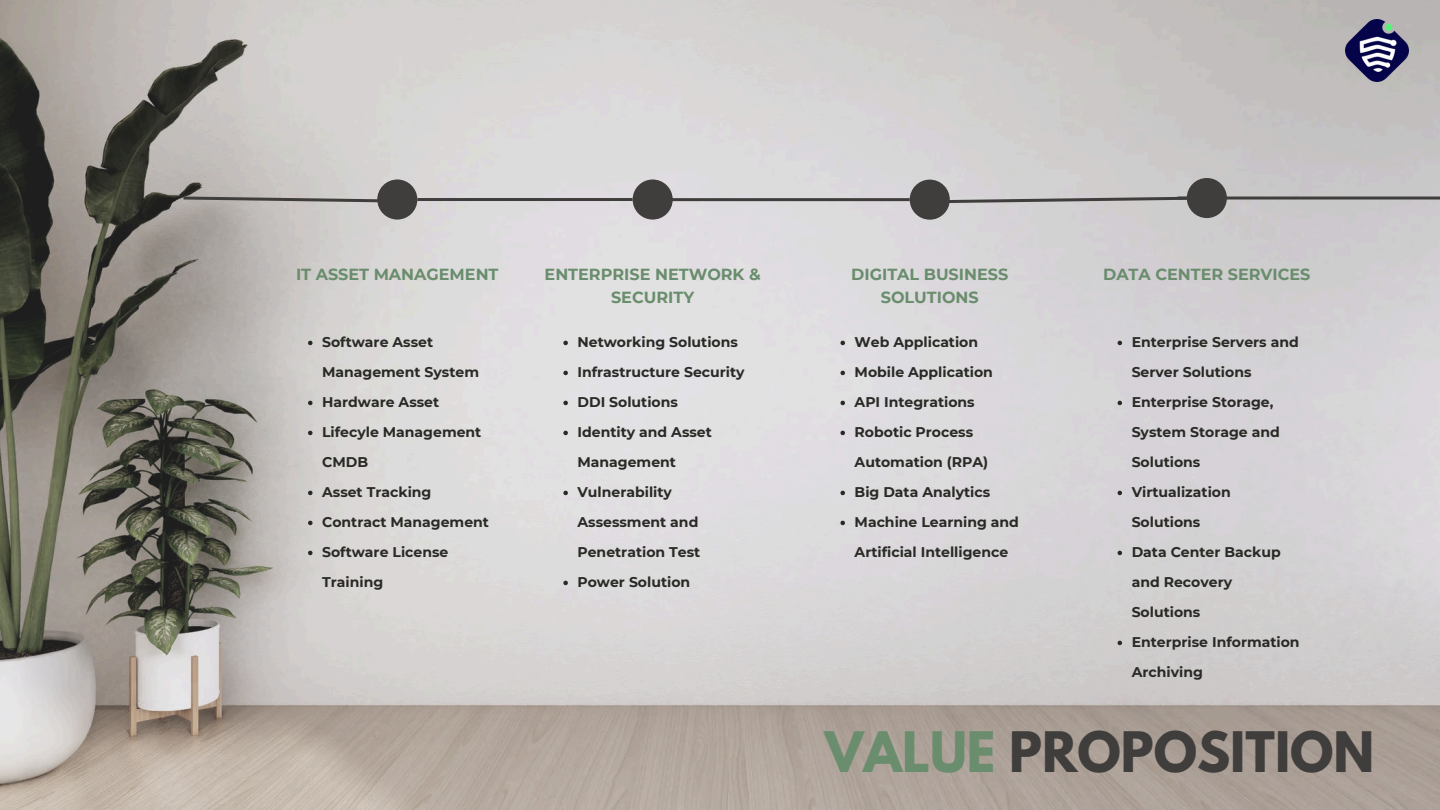
<style>
.page{position:relative;width:1440px;height:810px;background:#fff}
.page>*{position:absolute;margin:0;border:0;box-sizing:border-box;transform-origin:0 0}
.t1{font:700 49.4px "League Spartan";color:#403e3c}
.t2{font:700 16px/23.2px "Montserrat";color:#698d6d;text-align:center}
.t3{font:700 14px/30px "Montserrat";color:#292a25}
.s1{color:#698d6d}
</style>
<div class="page">
<img style="left:0;top:0;width:1440px;height:810px">
<svg style="left:180px;top:195px;width:197px;height:9px;background:#989593"></svg>
<hr style="left:417px;top:198px;width:216px;height:3px;background:#403e3c">
<hr style="left:653px;top:198px;width:257px;height:3px;background:#403e3c">
<div style="left:377px;top:179px;width:40px;height:41px;background:#403e3c;border-radius:50%"></div>
<div style="left:633px;top:179px;width:40px;height:41px;background:#403e3c;border-radius:50%"></div>
<svg style="left:308px;top:341px;width:5px;height:4px"></svg>
<svg style="left:308px;top:401px;width:5px;height:4px"></svg>
<svg style="left:308px;top:431px;width:5px;height:4px"></svg>
<svg style="left:308px;top:491px;width:5px;height:4px"></svg>
<svg style="left:308px;top:521px;width:5px;height:4px"></svg>
<svg style="left:308px;top:551px;width:5px;height:4px"></svg>
<hr style="left:1177px;top:197px;width:263px;height:3px;background:#403e3c">
<svg style="left:949px;top:195px;width:239px;height:10px;background:#a5a3a3"></svg>
<div style="left:1187px;top:178px;width:40px;height:40px;background:#403e3c;border-radius:50%"></div>
<div style="left:910px;top:180px;width:40px;height:40px;background:#403e3c;border-radius:50%"></div>
<svg style="left:563px;top:341px;width:5px;height:4px"></svg>
<svg style="left:563px;top:371px;width:5px;height:4px"></svg>
<svg style="left:563px;top:401px;width:5px;height:4px"></svg>
<svg style="left:563px;top:431px;width:5px;height:4px"></svg>
<svg style="left:563px;top:491px;width:5px;height:4px"></svg>
<svg style="left:563px;top:581px;width:5px;height:4px"></svg>
<svg style="left:840px;top:341px;width:5px;height:4px"></svg>
<svg style="left:840px;top:371px;width:5px;height:4px"></svg>
<svg style="left:840px;top:401px;width:5px;height:4px"></svg>
<svg style="left:840px;top:431px;width:5px;height:4px"></svg>
<svg style="left:840px;top:491px;width:5px;height:4px"></svg>
<svg style="left:840px;top:521px;width:5px;height:4px"></svg>
<svg style="left:1118px;top:341px;width:4px;height:4px"></svg>
<svg style="left:1118px;top:401px;width:4px;height:4px"></svg>
<svg style="left:1118px;top:491px;width:4px;height:4px"></svg>
<svg style="left:1118px;top:551px;width:4px;height:4px"></svg>
<svg style="left:1118px;top:641px;width:4px;height:4px"></svg>
<img style="left:1346px;top:20px;width:63px;height:61px">
<p class="t2" style="left:296px;top:262px;width:204px">IT ASSET MANAGEMENT</p>
<h2 class="t3" style="left:322px;top:327px;width:158px">Software Asset<br>Management System</h2>
<h2 class="t3" style="left:322px;top:387px;width:119px">Hardware Asset</h2>
<p class="t3" style="left:322px;top:417px;width:161px">Lifecyle Management<br>CMDB</p>
<p class="t3" style="left:322px;top:477px;width:111px">Asset Tracking</p>
<p class="t3" style="left:322px;top:507px;width:168px">Contract Management</p>
<p class="t3" style="left:322px;top:537px;width:128px">Software License<br>Training</p>
<p class="t2" style="left:545px;top:262px;width:218px">ENTERPRISE NETWORK &amp;<br>SECURITY</p>
<p class="t3" style="left:578px;top:327px;width:162px">Networking Solutions</p>
<p class="t3" style="left:578px;top:357px;width:169px">Infrastructure Security</p>
<p class="t3" style="left:578px;top:387px;width:102px">DDI Solutions</p>
<p class="t3" style="left:578px;top:417px;width:136px">Identity and Asset<br>Management</p>
<p class="t3" style="left:578px;top:477px;width:124px">Vulnerability<br>Assessment and<br>Penetration Test</p>
<p class="t3" style="left:578px;top:567px;width:114px">Power Solution</p>
<p class="t2" style="left:851px;top:262px;width:159px">DIGITAL BUSINESS<br>SOLUTIONS</p>
<h2 class="t3" style="left:855px;top:327px;width:125px">Web Application</h2>
<h2 class="t3" style="left:855px;top:357px;width:140px">Mobile Application</h2>
<p class="t3" style="left:855px;top:387px;width:122px">API Integrations</p>
<p class="t3" style="left:855px;top:417px;width:135px">Robotic Process<br>Automation (RPA)</p>
<p class="t3" style="left:855px;top:477px;width:137px">Big Data Analytics</p>
<p class="t3" style="left:855px;top:507px;width:166px">Machine Learning and<br>Artificial Intelligence</p>
<p class="t2" style="left:1103px;top:262px;width:209px">DATA CENTER SERVICES</p>
<p class="t3" style="left:1132px;top:327px;width:169px">Enterprise Servers and<br>Server Solutions</p>
<p class="t3" style="left:1132px;top:387px;width:150px">Enterprise Storage,<br>System Storage and<br>Solutions</p>
<p class="t3" style="left:1132px;top:477px;width:101px">Virtualization<br>Solutions</p>
<p class="t3" style="left:1132px;top:537px;width:151px">Data Center Backup and Recovery<br>Solutions</p>
<p class="t3" style="left:1132px;top:627px;width:169px">Enterprise Information<br>Archiving</p>
<p class="t1" style="left:825px;top:728px;width:551px"><span class="s1">VALUE</span> PROPOSITION</p>
</div>
